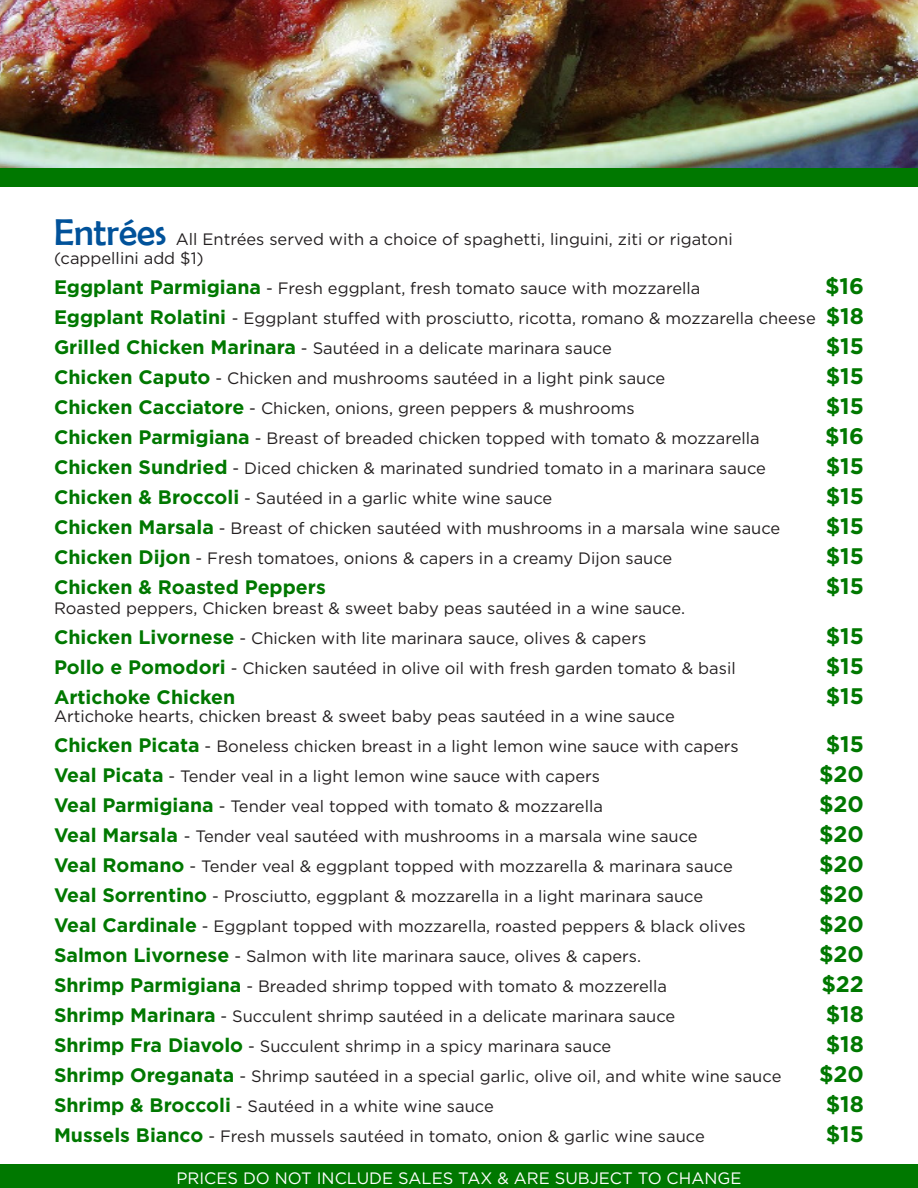
<style>
.page{position:relative;width:918px;height:1188px;background:#fff}
.page>*{position:absolute;margin:0;border:0;box-sizing:border-box;transform-origin:0 0}
.t1{font:37.5px "Berlin Sans FB";color:#01529a}
.t2{font:700 22.5px "Gotham";color:#007800}
.t3{font:700 19.5px "Gotham";color:#007800}
.t4{font:16.5px/19.8px "Gotham";color:#231f20}
.t5{font:16.5px "Gotham";color:#fff}
.s1{font-weight:700;font-size:19.5px;color:#007800}
.s2{font-weight:700;font-size:22.5px;color:#007800}
</style>
<div class="page">
<div style="left:0;top:1165px;width:918px;height:23px;background:#007800"></div>
<div style="left:0;top:64px;width:918px;height:123px;background:#007800"></div>
<img style="left:0;top:0;width:918px;height:167px">
<p class="t1" style="left:54px;top:211px;width:114px">Entrées</p>
<p class="t4" style="left:54px;top:229px;width:680px;text-indent:122px">All Entrées served with a choice of spaghetti, linguini, ziti or rigatoni (cappellini add $1)</p>
<p class="t4" style="left:54px;top:278px;width:648px"><span class="s1">Eggplant Parmigiana</span> - Fresh eggplant, fresh tomato sauce with mozzarella</p>
<p class="t2" style="left:825px;top:272px;width:40px">$16</p>
<p class="t4" style="left:54px;top:308px;width:812px"><span class="s1">Eggplant Rolatini</span> - Eggplant stuffed with prosciutto, ricotta, romano &amp; mozzarella cheese <span class="s2">$18</span></p>
<p class="t4" style="left:54px;top:338px;width:559px"><span class="s1">Grilled Chicken Marinara</span> - Sautéed in a delicate marinara sauce</p>
<p class="t2" style="left:826px;top:332px;width:40px">$15</p>
<p class="t4" style="left:54px;top:368px;width:613px"><span class="s1">Chicken Caputo</span> - Chicken and mushrooms sautéed in a light pink sauce</p>
<p class="t2" style="left:826px;top:362px;width:40px">$15</p>
<p class="t4" style="left:54px;top:398px;width:582px"><span class="s1">Chicken Cacciatore</span> - Chicken, onions, green peppers &amp; mushrooms</p>
<p class="t2" style="left:826px;top:392px;width:40px">$15</p>
<p class="t4" style="left:54px;top:428px;width:707px"><span class="s1">Chicken Parmigiana</span> - Breast of breaded chicken topped with tomato &amp; mozzarella</p>
<p class="t2" style="left:825px;top:422px;width:40px">$16</p>
<p class="t4" style="left:54px;top:458px;width:714px"><span class="s1">Chicken Sundried</span> - Diced chicken &amp; marinated sundried tomato in a marinara sauce</p>
<p class="t2" style="left:826px;top:452px;width:40px">$15</p>
<p class="t4" style="left:54px;top:488px;width:500px"><span class="s1">Chicken &amp; Broccoli</span> - Sautéed in a garlic white wine sauce</p>
<p class="t2" style="left:826px;top:482px;width:40px">$15</p>
<p class="t4" style="left:54px;top:518px;width:728px"><span class="s1">Chicken Marsala</span> - Breast of chicken sautéed with mushrooms in a marsala wine sauce</p>
<p class="t2" style="left:826px;top:512px;width:40px">$15</p>
<p class="t4" style="left:54px;top:548px;width:620px"><span class="s1">Chicken Dijon</span> - Fresh tomatoes, onions &amp; capers in a creamy Dijon sauce</p>
<p class="t2" style="left:826px;top:542px;width:40px">$15</p>
<p class="t3" style="left:54px;top:575px;width:273px">Chicken &amp; Roasted Peppers</p>
<p class="t2" style="left:826px;top:572px;width:40px">$15</p>
<p class="t4" style="left:54px;top:598px;width:633px">Roasted peppers, Chicken breast &amp; sweet baby peas sautéed in a wine sauce.</p>
<p class="t4" style="left:54px;top:628px;width:594px"><span class="s1">Chicken Livornese</span> - Chicken with lite marinara sauce, olives &amp; capers</p>
<p class="t2" style="left:826px;top:621px;width:40px">$15</p>
<p class="t4" style="left:54px;top:658px;width:683px"><span class="s1">Pollo e Pomodori</span> - Chicken sautéed in olive oil with fresh garden tomato &amp; basil</p>
<p class="t2" style="left:826px;top:651px;width:40px">$15</p>
<p class="t3" style="left:54px;top:684px;width:183px">Artichoke Chicken</p>
<p class="t2" style="left:826px;top:681px;width:40px">$15</p>
<p class="t4" style="left:54px;top:706px;width:622px">Artichoke hearts, chicken breast &amp; sweet baby peas sautéed in a wine sauce</p>
<p class="t4" style="left:54px;top:736px;width:686px"><span class="s1">Chicken Picata</span> - Boneless chicken breast in a light lemon wine sauce with capers</p>
<p class="t2" style="left:826px;top:729px;width:40px">$15</p>
<p class="t4" style="left:54px;top:766px;width:548px"><span class="s1">Veal Picata</span> - Tender veal in a light lemon wine sauce with capers</p>
<p class="t2" style="left:819px;top:759px;width:46px">$20</p>
<p class="t4" style="left:54px;top:796px;width:550px"><span class="s1">Veal Parmigiana</span> - Tender veal topped with tomato &amp; mozzarella</p>
<p class="t2" style="left:819px;top:789px;width:46px">$20</p>
<p class="t4" style="left:54px;top:826px;width:645px"><span class="s1">Veal Marsala</span> - Tender veal sautéed with mushrooms in a marsala wine sauce</p>
<p class="t2" style="left:819px;top:819px;width:46px">$20</p>
<p class="t4" style="left:54px;top:856px;width:680px"><span class="s1">Veal Romano</span> - Tender veal &amp; eggplant topped with mozzarella &amp; marinara sauce</p>
<p class="t2" style="left:819px;top:849px;width:46px">$20</p>
<p class="t4" style="left:54px;top:886px;width:651px"><span class="s1">Veal Sorrentino</span> - Prosciutto, eggplant &amp; mozzarella in a light marinara sauce</p>
<p class="t2" style="left:819px;top:879px;width:46px">$20</p>
<p class="t4" style="left:54px;top:916px;width:693px"><span class="s1">Veal Cardinale</span> - Eggplant topped with mozzarella, roasted peppers &amp; black olives</p>
<p class="t2" style="left:819px;top:909px;width:46px">$20</p>
<p class="t4" style="left:54px;top:946px;width:589px"><span class="s1">Salmon Livornese</span> - Salmon with lite marinara sauce, olives &amp; capers.</p>
<p class="t2" style="left:819px;top:939px;width:46px">$20</p>
<p class="t4" style="left:54px;top:976px;width:615px"><span class="s1">Shrimp Parmigiana</span> - Breaded shrimp topped with tomato &amp; mozzerella</p>
<p class="t2" style="left:821px;top:969px;width:44px">$22</p>
<p class="t4" style="left:54px;top:1006px;width:623px"><span class="s1">Shrimp Marinara</span> - Succulent shrimp sautéed in a delicate marinara sauce</p>
<p class="t2" style="left:826px;top:999px;width:40px">$18</p>
<p class="t4" style="left:54px;top:1036px;width:559px"><span class="s1">Shrimp Fra Diavolo</span> - Succulent shrimp in a spicy marinara sauce</p>
<p class="t2" style="left:826px;top:1029px;width:40px">$18</p>
<p class="t4" style="left:54px;top:1066px;width:729px"><span class="s1">Shrimp Oreganata</span> - Shrimp sautéed in a special garlic, olive oil, and white wine sauce</p>
<p class="t2" style="left:819px;top:1059px;width:46px">$20</p>
<p class="t4" style="left:54px;top:1096px;width:441px"><span class="s1">Shrimp &amp; Broccoli</span> - Sautéed in a white wine sauce</p>
<p class="t2" style="left:826px;top:1089px;width:40px">$18</p>
<p class="t4" style="left:54px;top:1126px;width:652px"><span class="s1">Mussels Bianco</span> - Fresh mussels sautéed in tomato, onion &amp; garlic wine sauce</p>
<p class="t2" style="left:826px;top:1119px;width:40px">$15</p>
<p class="t5" style="left:177px;top:1168px;width:566px">PRICES DO NOT INCLUDE SALES TAX &amp; ARE SUBJECT TO CHANGE</p>
</div>
